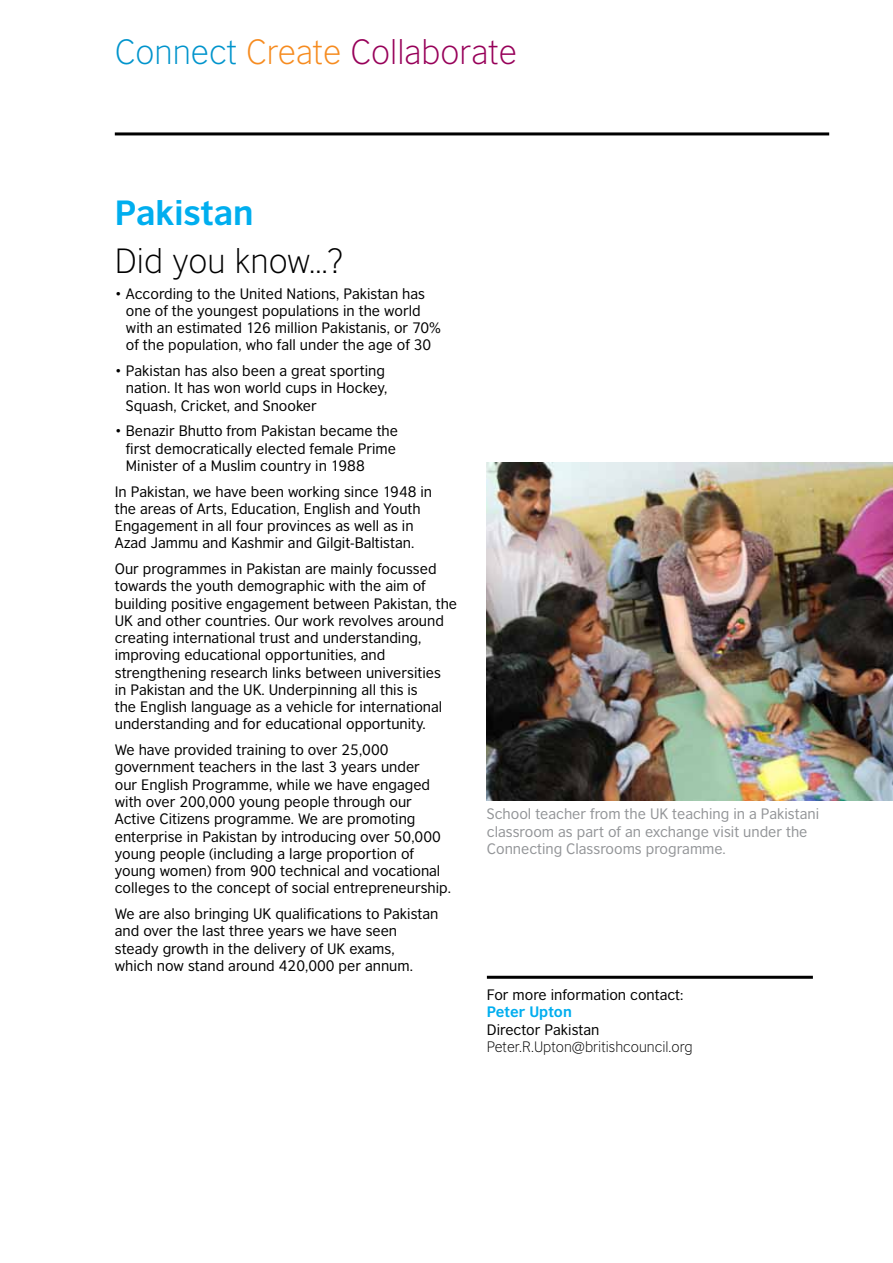
<style>
.page{position:relative;width:893px;height:1263px;background:#fff}
.page>*{position:absolute;margin:0;border:0;box-sizing:border-box;transform-origin:0 0}
.t1{font:300 33px "British Council Sans";color:#970059}
.t2{font:300 33px "British Council Sans";color:#000}
.t3{font:700 33px "British Council Sans";color:#00aeef}
.t4{font:14.25px/17.2px "British Council Sans";color:#000}
.t5{font:14.25px/17.2px "British Council Sans";color:#939598}
.t6{font:300 14.25px "British Council Sans";color:#000}
.t7{font:700 14.25px "British Council Sans";color:#00aeef}
.s1{color:#0094cc}
.s2{color:#f68b1f}
</style>
<div class="page">
<hr style="left:115px;top:132px;width:714px;height:3px;background:#000">
<img style="left:487px;top:462px;width:406px;height:338px">
<hr style="left:487px;top:976px;width:326px;height:3px;background:#000">
<h1 class="t1" style="left:115px;top:34px;width:404px"><span class="s1">Connect</span> <span class="s2">Create</span> Collaborate</h1>
<h1 class="t3" style="left:115px;top:192px;width:140px">Pakistan</h1>
<h1 class="t2" style="left:115px;top:242px;width:230px">Did you know…?</h1>
<p class="t4" style="left:126px;top:285px;width:317px;text-indent:-11px">• According to the United Nations, Pakistan has one of the youngest populations in the world with an estimated 126 million Pakistanis, or 70% of the population, who fall under the age of 30</p>
<p class="t4" style="left:126px;top:362px;width:263px;text-indent:-11px">• Pakistan has also been a great sporting nation. It has won world cups in Hockey,<br>Squash, Cricket, and Snooker</p>
<p class="t4" style="left:126px;top:422px;width:274px;text-indent:-11px">• Benazir Bhutto from Pakistan became the first democratically elected female Prime<br>Minister of a Muslim country in 1988</p>
<p class="t4" style="left:115px;top:483px;width:319px">In Pakistan, we have been working since 1948 in the areas of Arts, Education, English and Youth Engagement in all four provinces as well as in Azad Jammu and Kashmir and Gilgit-Baltistan.</p>
<p class="t4" style="left:115px;top:560px;width:344px">Our programmes in Pakistan are mainly focussed towards the youth demographic with the aim of building positive engagement between Pakistan, the UK and other countries. Our work revolves around creating international trust and understanding, improving educational opportunities, and strengthening research links between universities<br>in Pakistan and the UK. Underpinning all this is<br>the English language as a vehicle for international understanding and for educational opportunity.</p>
<p class="t4" style="left:115px;top:741px;width:338px">We have provided training to over 25,000 government teachers in the last 3 years under<br>our English Programme, while we have engaged with over 200,000 young people through our Active Citizens programme. We are promoting enterprise in Pakistan by introducing over 50,000 young people (including a large proportion of young women) from 900 technical and vocational colleges to the concept of social entrepreneurship.</p>
<p class="t4" style="left:115px;top:905px;width:325px">We are also bringing UK qualifications to Pakistan and over the last three years we have seen steady growth in the delivery of UK exams,<br>which now stand around 420,000 per annum.</p>
<p class="t5" style="left:487px;top:805px;width:334px">School teacher from the UK teaching in a Pakistani classroom as part of an exchange visit under the<br>Connecting Classrooms programme.</p>
<p class="t4" style="left:487px;top:986px;width:198px">For more information contact:</p>
<p class="t7" style="left:487px;top:1003px;width:86px">Peter Upton</p>
<p class="t4" style="left:487px;top:1020px;width:114px">Director Pakistan</p>
<p class="t6" style="left:487px;top:1038px;width:207px">Peter.R.Upton@britishcouncil.org</p>
</div>
